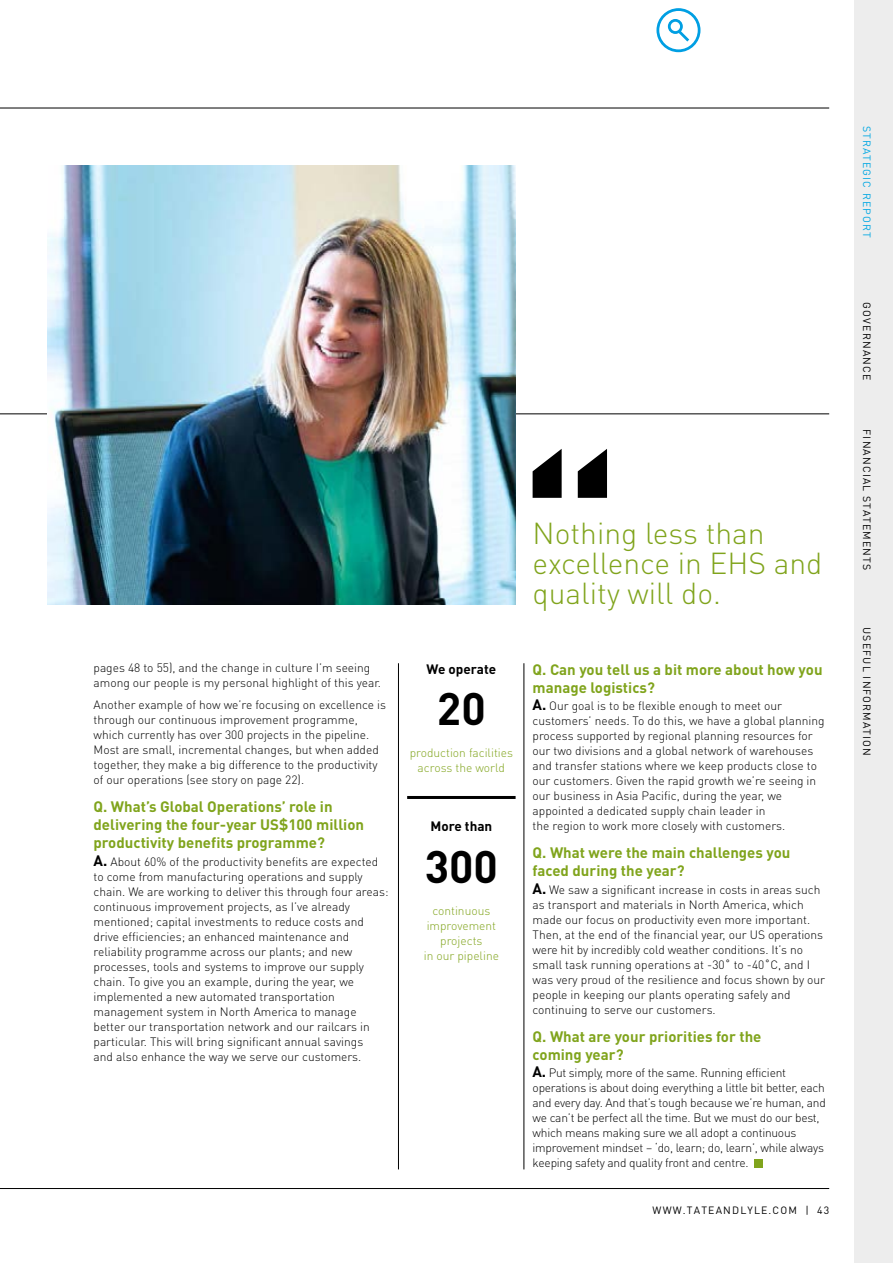
<style>
.page{position:relative;width:893px;height:1263px;background:#fff}
.page>*{position:absolute;margin:0;border:0;box-sizing:border-box;transform-origin:0 0}
.t1{font:700 45px "DINOT";color:#000}
.t2{font:300 30px/30px "DINOT";color:#80a41c}
.t3{font:700 15px/18px "DINOT";color:#80a41c}
.t4{font:700 13.5px "DINOT";color:#000}
.t5{font:300 12px/15px "DINOT";color:#000}
.t6{font:300 12px/15px "DINOT";letter-spacing:-.02em;color:#000}
.t7{font:300 12px/15px "DINOT";color:#80a41c;text-align:center}
.t8{font:10.5px "DINOT";letter-spacing:.11em;color:#000}
.t9{font:10.5px "DINOT";letter-spacing:.11em;color:#00a7e3}
.s1{font-weight:700;font-size:15px}
</style>
<div class="page">
<hr style="left:0;top:414px;width:829px;height:1px;background:#000">
<svg style="left:533px;top:449px;width:74px;height:49px"></svg>
<hr style="left:407px;top:796px;width:109px;height:3px;background:#000">
<img style="left:48px;top:166px;width:468px;height:439px">
<hr style="left:398px;top:663px;width:1px;height:506px;background:#000">
<hr style="left:524px;top:663px;width:1px;height:506px;background:#000">
<div style="left:754px;top:1159px;width:9px;height:8px;background:#80a41c"></div>
<div style="left:855px;top:0;width:38px;height:1263px;background:#ededed"></div>
<hr style="left:0;top:1188px;width:829px;height:1px;background:#000">
<hr style="left:0;top:108px;width:829px;height:1px;background:#000">
<svg style="left:656px;top:8px;width:45px;height:45px"></svg>
<p class="t5" style="left:94px;top:660px;width:289px">pages 48 to 55), and the change in culture I’m seeing among our people is my personal highlight of this year.</p>
<p class="t5" style="left:94px;top:696px;width:294px">Another example of how we’re focusing on excellence is through our continuous improvement programme, which currently has over 300 projects in the pipeline.<br>Most are small, incremental changes, but when added together, they make a big difference to the productivity of our operations (see story on page 22).</p>
<p class="t3" style="left:94px;top:797px;width:272px">Q. What’s Global Operations’ role in delivering the four-year US$100 million productivity benefits programme?</p>
<p class="t5" style="left:94px;top:853px;width:296px"><span class="s1">A.</span> About 60% of the productivity benefits are expected to come from manufacturing operations and supply chain. We are working to deliver this through four areas: continuous improvement projects, as I’ve already mentioned; capital investments to reduce costs and drive efficiencies; an enhanced maintenance and reliability programme across our plants; and new processes, tools and systems to improve our supply chain. To give you an example, during the year, we implemented a new automated transportation management system in North America to manage better our transportation network and our railcars in particular. This will bring significant annual savings<br>and also enhance the way we serve our customers.</p>
<h2 class="t2" style="left:533px;top:517px;width:291px">Nothing less than excellence in EHS and quality will do.</h2>
<p class="t4" style="left:427px;top:659px;width:71px">We operate</p>
<h1 class="t1" style="left:437px;top:678px;width:50px">20</h1>
<p class="t7" style="left:410px;top:745px;width:105px">production facilities across the world</p>
<p class="t4" style="left:430px;top:817px;width:63px">More than</p>
<h1 class="t1" style="left:425px;top:836px;width:75px">300</h1>
<p class="t7" style="left:424px;top:902px;width:77px">continuous improvement projects<br>in our pipeline</p>
<p class="t3" style="left:533px;top:660px;width:291px">Q. Can you tell us a bit more about how you manage logistics?</p>
<p class="t5" style="left:533px;top:697px;width:294px"><span class="s1">A.</span> Our goal is to be flexible enough to meet our customers’ needs. To do this, we have a global planning process supported by regional planning resources for our two divisions and a global network of warehouses and transfer stations where we keep products close to our customers. Given the rapid growth we’re seeing in our business in Asia Pacific, during the year, we appointed a dedicated supply chain leader in<br>the region to work more closely with customers.</p>
<p class="t3" style="left:533px;top:843px;width:259px">Q. What were the main challenges you faced during the year?</p>
<p class="t5" style="left:533px;top:881px;width:294px"><span class="s1">A.</span> We saw a significant increase in costs in areas such as transport and materials in North America, which made our focus on productivity even more important.<br>Then, at the end of the financial year, our US operations were hit by incredibly cold weather conditions. It’s no small task running operations at -30˚ to -40˚C, and I was very proud of the resilience and focus shown by our people in keeping our plants operating safely and continuing to serve our customers.</p>
<p class="t3" style="left:533px;top:1027px;width:230px">Q. What are your priorities for the coming year?</p>
<p class="t6" style="left:533px;top:1065px;width:295px"><span class="s1">A.</span> Put simply, more of the same. Running efficient operations is about doing everything a little bit better, each and every day. And that’s tough because we’re human, and we can’t be perfect all the time. But we must do our best, which means making sure we all adopt a continuous improvement mindset – ‘do, learn; do, learn’, while always keeping safety and quality front and centre.</p>
<p class="t8" style="left:653px;top:1203px;width:178px">WWW.TATEANDLYLE.COM | 43</p>
<p class="t9" style="left:874px;top:126px;width:114px;rotate:90deg">STRATEGIC REPORT</p>
<p class="t8" style="left:874px;top:302px;width:79px;rotate:90deg">GOVERNANCE</p>
<p class="t8" style="left:874px;top:429px;width:142px;rotate:90deg">FINANCIAL STATEMENTS</p>
<p class="t8" style="left:874px;top:627px;width:130px;rotate:90deg">USEFUL INFORMATION</p>
</div>
